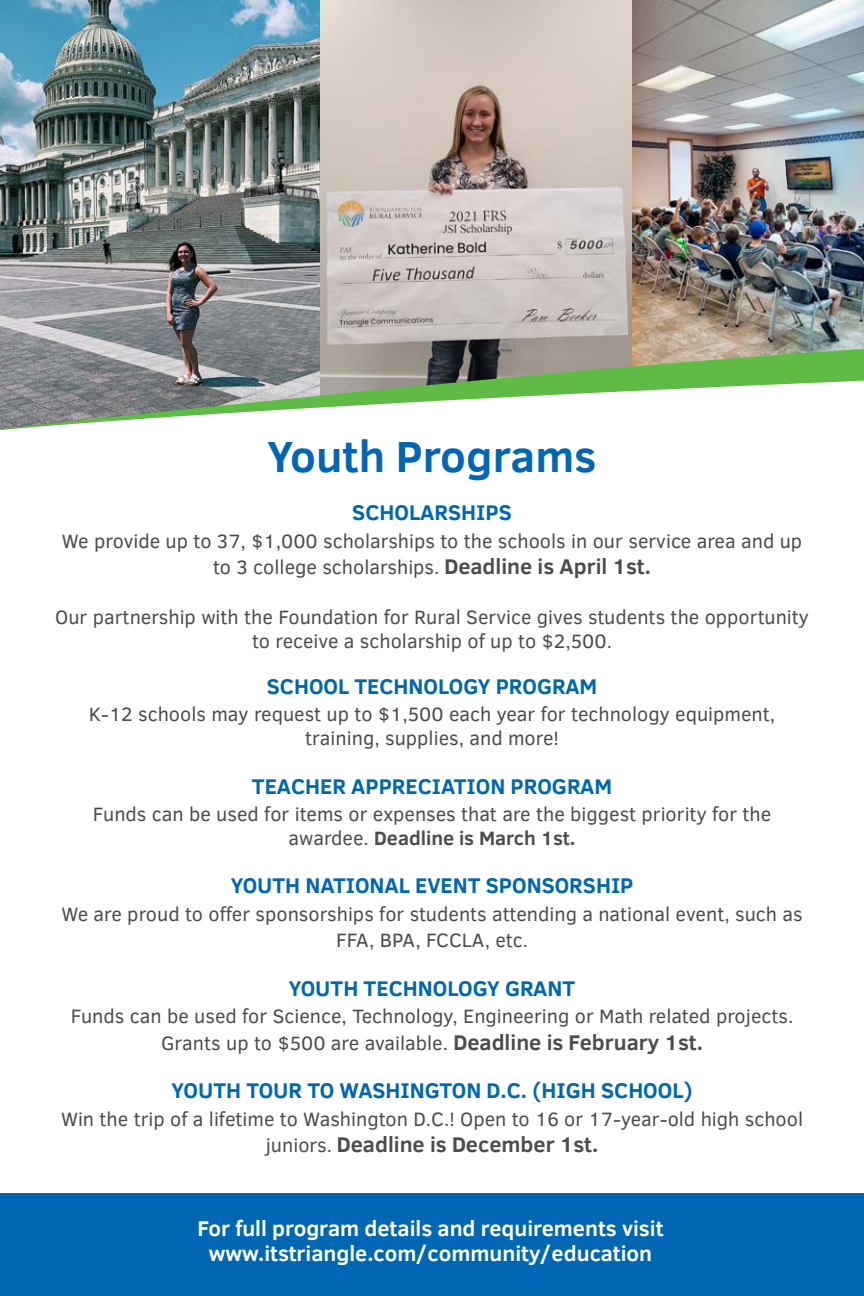
<style>
.page{position:relative;width:864px;height:1296px;background:#fff}
.page>*{position:absolute;margin:0;border:0;box-sizing:border-box;transform-origin:0 0}
.t1{font:700 44.6px "Clear Sans";color:#0166b3}
.t2{font:700 21.8px "Clear Sans";color:#0166b3}
.t3{font:700 21.8px/25.8px "Clear Sans";color:#fff;text-align:center}
.t4{font:700 21.8px "Clear Sans";color:#4b4c4d}
.t5{font:19.8px/26.2px "Clear Sans";color:#4b4c4d;text-align:center}
.s1{font-weight:700;font-size:21.8px}
.s2{font-weight:700}
.s3{font-weight:400;font-size:19.8px}
</style>
<div class="page">
<img style="left:320px;top:0;width:312px;height:344px">
<img style="left:632px;top:0;width:232px;height:344px">
<div style="left:1px;top:1194px;width:863px;height:102px;background:#0166b3"></div>
<img style="left:1px;top:0;width:319px;height:344px">
<svg style="left:1px;top:344px;width:863px;height:4px;background:#928f8a"></svg>
<svg style="left:1px;top:348px;width:863px;height:82px"></svg>
<p class="t1" style="left:268px;top:424px;width:331px">Youth Programs</p>
<p class="t2" style="left:352px;top:497px;width:161px">SCHOLARSHIPS</p>
<p class="t5" style="left:62px;top:528px;width:742px">We provide up to 37, $1,000 scholarships to the schools in our service area and up to 3 college scholarships. <span class="s1">Deadline is April 1st.</span></p>
<p class="t5" style="left:55px;top:605px;width:755px;line-height:23.8px">Our partnership with the Foundation for Rural Service gives students the opportunity to receive a scholarship of up to $2,500.</p>
<p class="t2" style="left:267px;top:670px;width:332px">SCHOOL TECHNOLOGY PROGRAM</p>
<p class="t5" style="left:89px;top:703px;width:688px;line-height:23.8px">K-12 schools may request up to $1,500 each year for technology equipment, training, supplies, and more!</p>
<p class="t2" style="left:252px;top:770px;width:362px">TEACHER APPRECIATION PROGRAM</p>
<p class="t5" style="left:93px;top:802px;width:680px;line-height:23.8px">Funds can be used for items or expenses that are the biggest priority for the awardee. <span class="s2">Deadline is March 1st.</span></p>
<p class="t2" style="left:231px;top:870px;width:404px">YOUTH NATIONAL EVENT SPONSORSHIP</p>
<p class="t5" style="left:61px;top:901px;width:743px">We are proud to offer sponsorships for students attending a national event, such as<br>FFA, BPA, FCCLA, etc.</p>
<p class="t2" style="left:289px;top:972px;width:288px">YOUTH TECHNOLOGY GRANT</p>
<p class="t5" style="left:71px;top:1003px;width:724px">Funds can be used for Science, Technology, Engineering or Math related projects.<br>Grants up to $500 are available. <span class="s1">Deadline is February 1st.</span></p>
<p class="t2" style="left:172px;top:1074px;width:522px">YOUTH TOUR TO WASHINGTON D.C. (HIGH SCHOOL)</p>
<p class="t5" style="left:61px;top:1106px;width:744px">Win the trip of a lifetime to Washington D.C.! Open to 16 or 17-year-old high school</p>
<p class="t4" style="left:266px;top:1128px;width:334px"><span class="s3">juniors.</span> Deadline is December 1st.</p>
<p class="t3" style="left:197px;top:1214px;width:468px">For full program details and requirements visit www.itstriangle.com/community/education</p>
</div>
